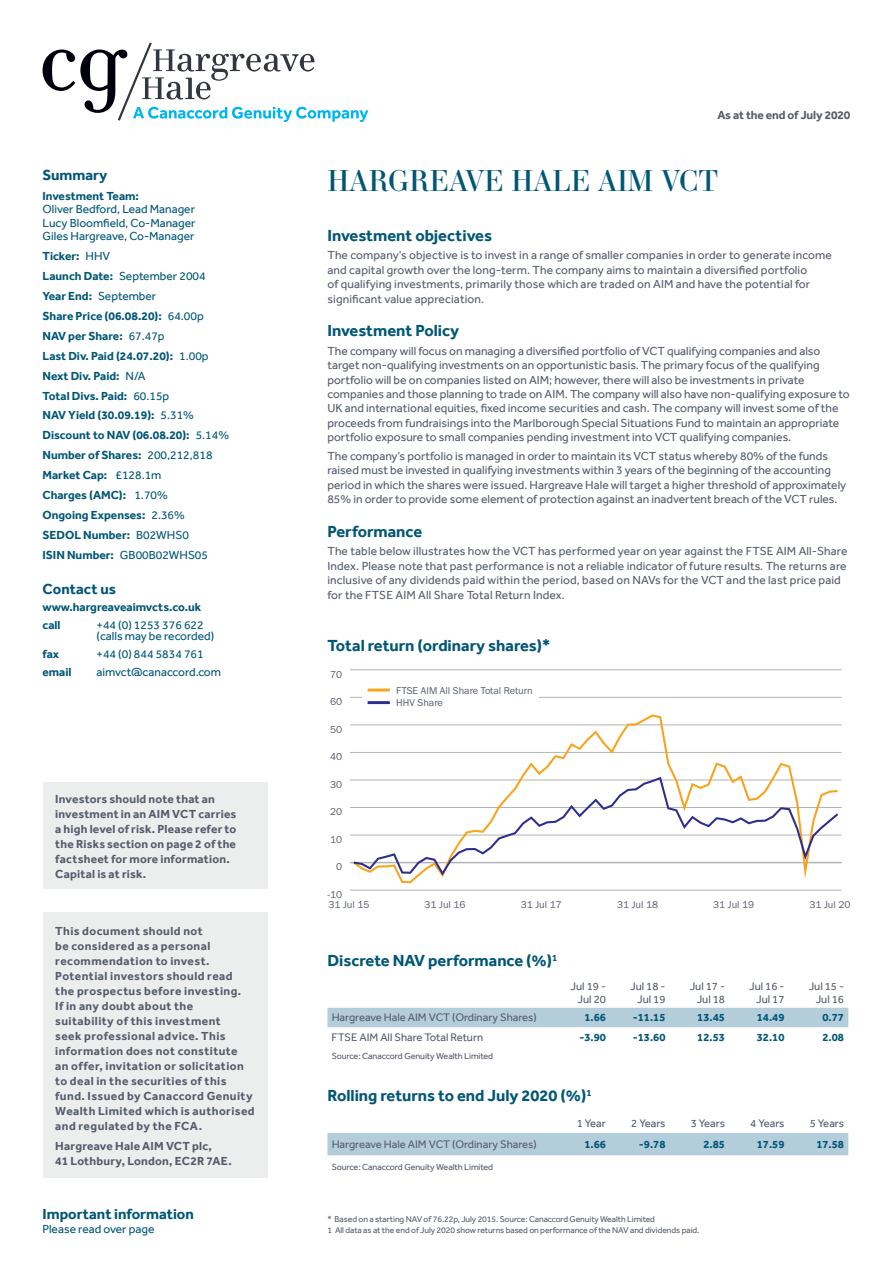
<style>
.page{position:relative;width:893px;height:1263px;background:#fff}
.page>*{position:absolute;margin:0;border:0;box-sizing:border-box;transform-origin:0 0}
.t1{font:28.5px "Essonnes Display";color:#005775}
.t2{font:700 16.5px "Effra";color:#005775}
.t3{font:700 15px "Effra";color:#005775}
.t4{font:12px/14.4px "Effra";color:#565c6c}
.t5{font:700 12px/15px "Effra";letter-spacing:.03em;color:#565c6c}
.t6{font:700 12px/20px "Effra";color:#005775}
.t7{font:12px/13.5px "Effra";color:#005775;text-align:justify}
.t8{font:700 12px "Effra";letter-spacing:-.01em;color:#565c6c}
.t9{font:11.25px/13.5px "Effra";color:#565c6c;text-align:right}
.t10{font:700 11.25px "Effra";color:#005775}
.t11{font:10.35px "Franklin Gothic URW Boo";color:#565c6c}
.t12{font:10.2px/12.3px "Franklin Gothic URW Boo";color:#565c6c}
.t13{font:9px "Effra";letter-spacing:-.01em;color:#565c6c}
.t14{font:8.7px/11.6px "Effra";letter-spacing:-.01em;color:#565c6c}
.s1{font-weight:400}
</style>
<div class="page">
<hr style="left:350px;top:890px;width:492px;height:1px;background:#b1b4b5">
<hr style="left:350px;top:862px;width:492px;height:1px;background:#b1b4b5">
<hr style="left:350px;top:835px;width:492px;height:1px;background:#b1b4b5">
<hr style="left:350px;top:807px;width:492px;height:1px;background:#b1b4b5">
<hr style="left:350px;top:780px;width:492px;height:1px;background:#b1b4b5">
<hr style="left:350px;top:752px;width:492px;height:1px;background:#b1b4b5">
<hr style="left:350px;top:725px;width:492px;height:1px;background:#b1b4b5">
<hr style="left:350px;top:697px;width:492px;height:1px;background:#b1b4b5">
<hr style="left:350px;top:669px;width:492px;height:1px;background:#b1b4b5">
<svg style="left:353px;top:714px;width:485px;height:169px"></svg>
<svg style="left:354px;top:777px;width:484px;height:98px"></svg>
<div style="left:362px;top:693px;width:176px;height:8px;background:#fff"></div>
<hr style="left:368px;top:688px;width:22px;height:3px;background:#f9a31b">
<hr style="left:368px;top:701px;width:22px;height:3px;background:#2d2e8e">
<svg style="left:43px;top:43px;width:325px;height:79px"></svg>
<div style="left:43px;top:782px;width:224px;height:107px;background:#eceeee"></div>
<div style="left:43px;top:912px;width:224px;height:265px;background:#eceeee"></div>
<div style="left:327px;top:1008px;width:521px;height:19px;background:#b4cddb"></div>
<div style="left:327px;top:1133px;width:521px;height:22px;background:#b4cddb"></div>
<p class="t3" style="left:43px;top:166px;width:66px">Summary</p>
<p class="t6" style="left:43px;top:186px;width:98px">Investment Team:</p>
<p class="t7" style="left:43px;top:203px;width:155px">Oliver Bedford, Lead Manager Lucy Bloomfield, Co-Manager Giles Hargreave, Co-Manager</p>
<p class="t6" style="left:43px;top:246px;width:188px">Ticker: <span class="s1">HHV<br></span>Launch Date: <span class="s1">September 2004<br></span>Year End: <span class="s1">September<br></span>Share Price (06.08.20): <span class="s1">64.00p<br></span>NAV per Share: <span class="s1">67.47p<br></span>Last Div. Paid (24.07.20): <span class="s1">1.00p<br></span>Next Div. Paid: <span class="s1">N/A<br></span>Total Divs. Paid: <span class="s1">60.15p<br></span>NAV Yield (30.09.19): <span class="s1">5.31%<br></span>Discount to NAV (06.08.20): <span class="s1">5.14%<br></span>Number of Shares: <span class="s1">200,212,818<br></span>Market Cap: <span class="s1">£128.1m<br></span>Charges (AMC): <span class="s1">1.70%<br></span>Ongoing Expenses: <span class="s1">2.36%<br></span>SEDOL Number: <span class="s1">B02WHS0<br></span>ISIN Number: <span class="s1">GB00B02WHS05</span></p>
<p class="t3" style="left:43px;top:580px;width:75px">Contact us</p>
<p class="t6" style="left:43px;top:598px;width:160px;line-height:17.7px">www.hargreaveaimvcts.co.uk call</p>
<p class="t7" style="left:97px;top:619px;width:119px;line-height:11.2px">+44 (0) 1253 376 622 (calls may be recorded)</p>
<p class="t6" style="left:43px;top:644px;width:18px">fax</p>
<p class="t7" style="left:97px;top:647px;width:109px">+44 (0) 844 5834 761</p>
<p class="t6" style="left:43px;top:661px;width:31px">email</p>
<p class="t7" style="left:97px;top:665px;width:126px">aimvct@canaccord.com</p>
<p class="t5" style="left:55px;top:791px;width:183px">Investors should note that an investment in an AIM VCT carries a high level of risk. Please refer to the Risks section on page 2 of the factsheet for more information.<br>Capital is at risk.</p>
<p class="t5" style="left:55px;top:924px;width:201px">This document should not<br>be considered as a personal recommendation to invest.<br>Potential investors should read the prospectus before investing.<br>If in any doubt about the suitability of this investment<br>seek professional advice. This information does not constitute<br>an offer, invitation or solicitation to deal in the securities of this fund. Issued by Canaccord Genuity<br>Wealth Limited which is authorised and regulated by the FCA.</p>
<p class="t5" style="left:55px;top:1138px;width:178px">Hargreave Hale AIM VCT plc,<br>41 Lothbury, London, EC2R 7AE.</p>
<p class="t3" style="left:43px;top:1205px;width:153px">Important information</p>
<p class="t7" style="left:43px;top:1222px;width:113px">Please read over page</p>
<p class="t8" style="left:717px;top:108px;width:135px">As at the end of July 2020</p>
<h1 class="t1" style="left:327px;top:161px;width:392px">HARGREAVE HALE AIM VCT</h1>
<h2 class="t2" style="left:327px;top:225px;width:166px">Investment objectives</h2>
<p class="t4" style="left:327px;top:248px;width:506px">The company’s objective is to invest in a range of smaller companies in order to generate income and capital growth over the long-term. The company aims to maintain a diversified portfolio<br>of qualifying investments, primarily those which are traded on AIM and have the potential for significant value appreciation.</p>
<h2 class="t2" style="left:327px;top:321px;width:133px">Investment Policy</h2>
<p class="t4" style="left:327px;top:343px;width:524px">The company will focus on managing a diversified portfolio of VCT qualifying companies and also target non-qualifying investments on an opportunistic basis. The primary focus of the qualifying portfolio will be on companies listed on AIM; however, there will also be investments in private companies and those planning to trade on AIM. The company will also have non-qualifying exposure to UK and international equities, fixed income securities and cash. The company will invest some of the proceeds from fundraisings into the Marlborough Special Situations Fund to maintain an appropriate portfolio exposure to small companies pending investment into VCT qualifying companies.</p>
<p class="t4" style="left:327px;top:448px;width:520px">The company’s portfolio is managed in order to maintain its VCT status whereby 80% of the funds raised must be invested in qualifying investments within 3 years of the beginning of the accounting period in which the shares were issued. Hargreave Hale will target a higher threshold of approximately 85% in order to provide some element of protection against an inadvertent breach of the VCT rules.</p>
<h2 class="t2" style="left:327px;top:521px;width:96px">Performance</h2>
<p class="t4" style="left:327px;top:544px;width:522px">The table below illustrates how the VCT has performed year on year against the FTSE AIM All-Share Index. Please note that past performance is not a reliable indicator of future results. The returns are inclusive of any dividends paid within the period, based on NAVs for the VCT and the last price paid for the FTSE AIM All Share Total Return Index.</p>
<h2 class="t2" style="left:327px;top:635px;width:224px">Total return (ordinary shares)*</h2>
<p class="t11" style="left:330px;top:668px;width:14px">70</p>
<p class="t11" style="left:330px;top:695px;width:14px">60</p>
<p class="t11" style="left:330px;top:723px;width:14px">50</p>
<p class="t11" style="left:330px;top:750px;width:14px">40</p>
<p class="t11" style="left:330px;top:778px;width:14px">30</p>
<p class="t11" style="left:330px;top:805px;width:14px">20</p>
<p class="t11" style="left:330px;top:833px;width:14px">10</p>
<p class="t11" style="left:336px;top:860px;width:8px">0</p>
<p class="t11" style="left:327px;top:888px;width:16px">-10</p>
<p class="t12" style="left:396px;top:684px;width:138px">FTSE AIM All Share Total Return<br>HHV Share</p>
<p class="t12" style="left:328px;top:898px;width:42px">31 Jul 15</p>
<p class="t12" style="left:425px;top:898px;width:42px">31 Jul 16</p>
<p class="t12" style="left:521px;top:898px;width:42px">31 Jul 17</p>
<p class="t12" style="left:617px;top:898px;width:42px">31 Jul 18</p>
<p class="t12" style="left:713px;top:898px;width:42px">31 Jul 19</p>
<p class="t12" style="left:809px;top:898px;width:42px">31 Jul 20</p>
<h2 class="t2" style="left:327px;top:951px;width:231px">Discrete NAV performance (%)<sup>1</sup></h2>
<p class="t9" style="left:571px;top:979px;width:37px">Jul 19 -<br>Jul 20</p>
<p class="t9" style="left:630px;top:979px;width:37px">Jul 18 -<br>Jul 19</p>
<p class="t9" style="left:690px;top:979px;width:37px">Jul 17 -<br>Jul 18</p>
<p class="t9" style="left:749px;top:979px;width:37px">Jul 16 -<br>Jul 17</p>
<p class="t9" style="left:809px;top:979px;width:37px">Jul 15 -<br>Jul 16</p>
<p class="t9" style="left:332px;top:1010px;width:207px">Hargreave Hale AIM VCT (Ordinary Shares)</p>
<p class="t10" style="left:584px;top:1011px;width:23px">1.66</p>
<p class="t10" style="left:633px;top:1011px;width:34px">-11.15</p>
<p class="t10" style="left:697px;top:1011px;width:29px">13.45</p>
<p class="t10" style="left:757px;top:1011px;width:29px">14.49</p>
<p class="t10" style="left:822px;top:1011px;width:23px">0.77</p>
<p class="t9" style="left:332px;top:1030px;width:153px">FTSE AIM All Share Total Return</p>
<p class="t10" style="left:579px;top:1030px;width:28px">-3.90</p>
<p class="t10" style="left:633px;top:1030px;width:34px">-13.60</p>
<p class="t10" style="left:697px;top:1030px;width:29px">12.53</p>
<p class="t10" style="left:757px;top:1030px;width:29px">32.10</p>
<p class="t10" style="left:822px;top:1030px;width:23px">2.08</p>
<p class="t13" style="left:332px;top:1050px;width:163px">Source: Canaccord Genuity Wealth Limited</p>
<h2 class="t2" style="left:327px;top:1086px;width:266px">Rolling returns to end July 2020 (%)<sup>1</sup></h2>
<p class="t9" style="left:577px;top:1116px;width:31px">1 Year</p>
<p class="t9" style="left:631px;top:1116px;width:36px">2 Years</p>
<p class="t9" style="left:691px;top:1116px;width:36px">3 Years</p>
<p class="t9" style="left:750px;top:1116px;width:36px">4 Years</p>
<p class="t9" style="left:810px;top:1116px;width:36px">5 Years</p>
<p class="t9" style="left:332px;top:1137px;width:207px">Hargreave Hale AIM VCT (Ordinary Shares)</p>
<p class="t10" style="left:584px;top:1137px;width:23px">1.66</p>
<p class="t10" style="left:639px;top:1137px;width:28px">-9.78</p>
<p class="t10" style="left:703px;top:1137px;width:23px">2.85</p>
<p class="t10" style="left:757px;top:1137px;width:29px">17.59</p>
<p class="t10" style="left:816px;top:1137px;width:29px">17.58</p>
<p class="t13" style="left:332px;top:1161px;width:163px">Source: Canaccord Genuity Wealth Limited</p>
<p class="t14" style="left:327px;top:1213px;width:373px">* Based on a starting NAV of 76.22p, July 2015. Source: Canaccord Genuity Wealth Limited<br>1 All data as at the end of July 2020 show returns based on performance of the NAV and dividends paid.</p>
</div>
